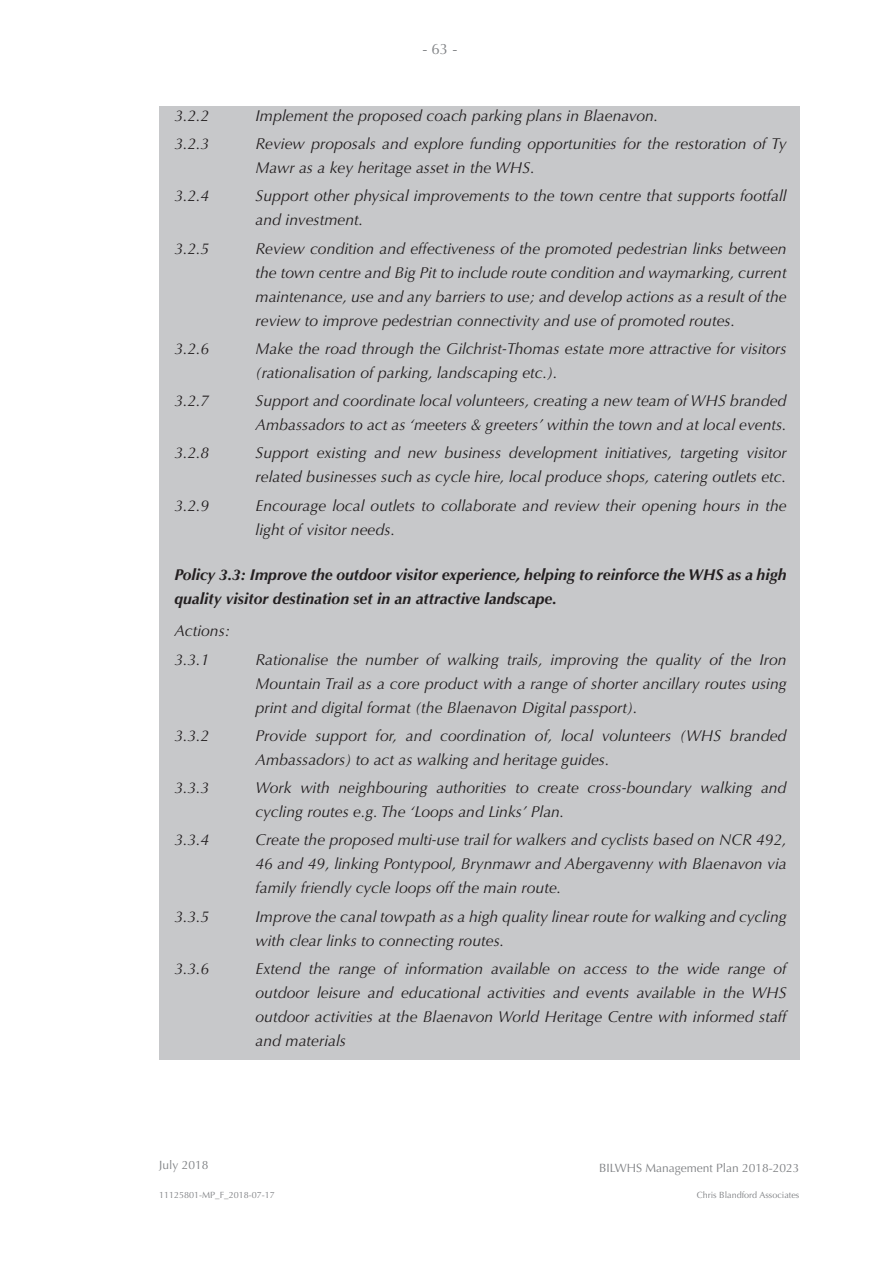
<style>
.page{position:relative;width:893px;height:1263px;background:#fff}
.page>*{position:absolute;margin:0;border:0;box-sizing:border-box;transform-origin:0 0}
.Quotes{font:italic 15.75px/24px "Optima";color:#231f20}
.Quotes-2{font:italic 700 15.75px/24px "Optima";color:#231f20}
.t1{font:15px "Optima";color:#808285}
.t2{font:12px "Optima";color:#808285}
.t3{font:9px "Optima";color:#808285}
</style>
<div class="page">
<div style="left:159px;top:106px;width:640px;height:954px;background:#c7c8ca"></div>
<p class="t1" style="left:422px;top:40px;width:37px">- 63 -</p>
<p class="Quotes" style="left:174px;top:104px;width:37px">3.2.2</p>
<p class="Quotes" style="left:256px;top:104px;width:404px">Implement the proposed coach parking plans in Blaenavon.</p>
<p class="Quotes" style="left:174px;top:132px;width:37px">3.2.3</p>
<p class="Quotes" style="left:256px;top:132px;width:533px">Review proposals and explore funding opportunities for the restoration of Ty<br>Mawr as a key heritage asset in the WHS.</p>
<p class="Quotes" style="left:174px;top:184px;width:37px">3.2.4</p>
<p class="Quotes" style="left:256px;top:184px;width:533px">Support other physical improvements to the town centre that supports footfall and investment.</p>
<p class="Quotes" style="left:174px;top:236px;width:37px">3.2.5</p>
<p class="Quotes" style="left:256px;top:236px;width:533px;text-align:justify">Review condition and effectiveness of the promoted pedestrian links between the town centre and Big Pit to include route condition and waymarking, current maintenance, use and any barriers to use; and develop actions as a result of the review to improve pedestrian connectivity and use of promoted routes.</p>
<p class="Quotes" style="left:174px;top:337px;width:37px">3.2.6</p>
<p class="Quotes" style="left:256px;top:337px;width:533px">Make the road through the Gilchrist-Thomas estate more attractive for visitors (rationalisation of parking, landscaping etc.).</p>
<p class="Quotes" style="left:174px;top:389px;width:37px">3.2.7</p>
<p class="Quotes" style="left:256px;top:389px;width:533px">Support and coordinate local volunteers, creating a new team of WHS branded<br>Ambassadors to act as ‘meeters &amp; greeters’ within the town and at local events.</p>
<p class="Quotes" style="left:174px;top:441px;width:37px">3.2.8</p>
<p class="Quotes" style="left:256px;top:441px;width:533px">Support existing and new business development initiatives, targeting visitor related businesses such as cycle hire, local produce shops, catering outlets etc.</p>
<p class="Quotes" style="left:174px;top:493px;width:37px">3.2.9</p>
<p class="Quotes" style="left:256px;top:493px;width:533px">Encourage local outlets to collaborate and review their opening hours in the light of visitor needs.</p>
<p class="Quotes-2" style="left:174px;top:563px;width:614px">Policy 3.3: Improve the outdoor visitor experience, helping to reinforce the WHS as a high quality visitor destination set in an attractive landscape.</p>
<p class="Quotes" style="left:174px;top:619px;width:57px">Actions:</p>
<p class="Quotes" style="left:174px;top:647px;width:37px">3.3.1</p>
<p class="Quotes" style="left:256px;top:647px;width:533px;text-align:justify">Rationalise the number of walking trails, improving the quality of the Iron Mountain Trail as a core product with a range of shorter ancillary routes using print and digital format (the Blaenavon Digital passport).</p>
<p class="Quotes" style="left:174px;top:724px;width:37px">3.3.2</p>
<p class="Quotes" style="left:256px;top:724px;width:533px">Provide support for, and coordination of, local volunteers (WHS branded<br>Ambassadors) to act as walking and heritage guides.</p>
<p class="Quotes" style="left:174px;top:776px;width:37px">3.3.3</p>
<p class="Quotes" style="left:256px;top:776px;width:533px">Work with neighbouring authorities to create cross-boundary walking and cycling routes e.g. The ‘Loops and Links’ Plan.</p>
<p class="Quotes" style="left:174px;top:828px;width:37px">3.3.4</p>
<p class="Quotes" style="left:256px;top:828px;width:533px;text-align:justify">Create the proposed multi-use trail for walkers and cyclists based on NCR 492, 46 and 49, linking Pontypool, Brynmawr and Abergavenny with Blaenavon via family friendly cycle loops off the main route.</p>
<p class="Quotes" style="left:174px;top:904px;width:37px">3.3.5</p>
<p class="Quotes" style="left:256px;top:904px;width:533px">Improve the canal towpath as a high quality linear route for walking and cycling with clear links to connecting routes.</p>
<p class="Quotes" style="left:174px;top:957px;width:37px">3.3.6</p>
<p class="Quotes" style="left:256px;top:957px;width:533px;text-align:justify">Extend the range of information available on access to the wide range of outdoor leisure and educational activities and events available in the WHS outdoor activities at the Blaenavon World Heritage Centre with informed staff and materials</p>
<p class="t2" style="left:159px;top:1158px;width:51px">July 2018</p>
<p class="t3" style="left:159px;top:1189px;width:117px">11125801-MP_F_2018-07-17</p>
<p class="t2" style="left:599px;top:1161px;width:202px">BILWHS Management Plan 2018-2023</p>
<p class="t3" style="left:697px;top:1189px;width:104px">Chris Blandford Associates</p>
</div>
